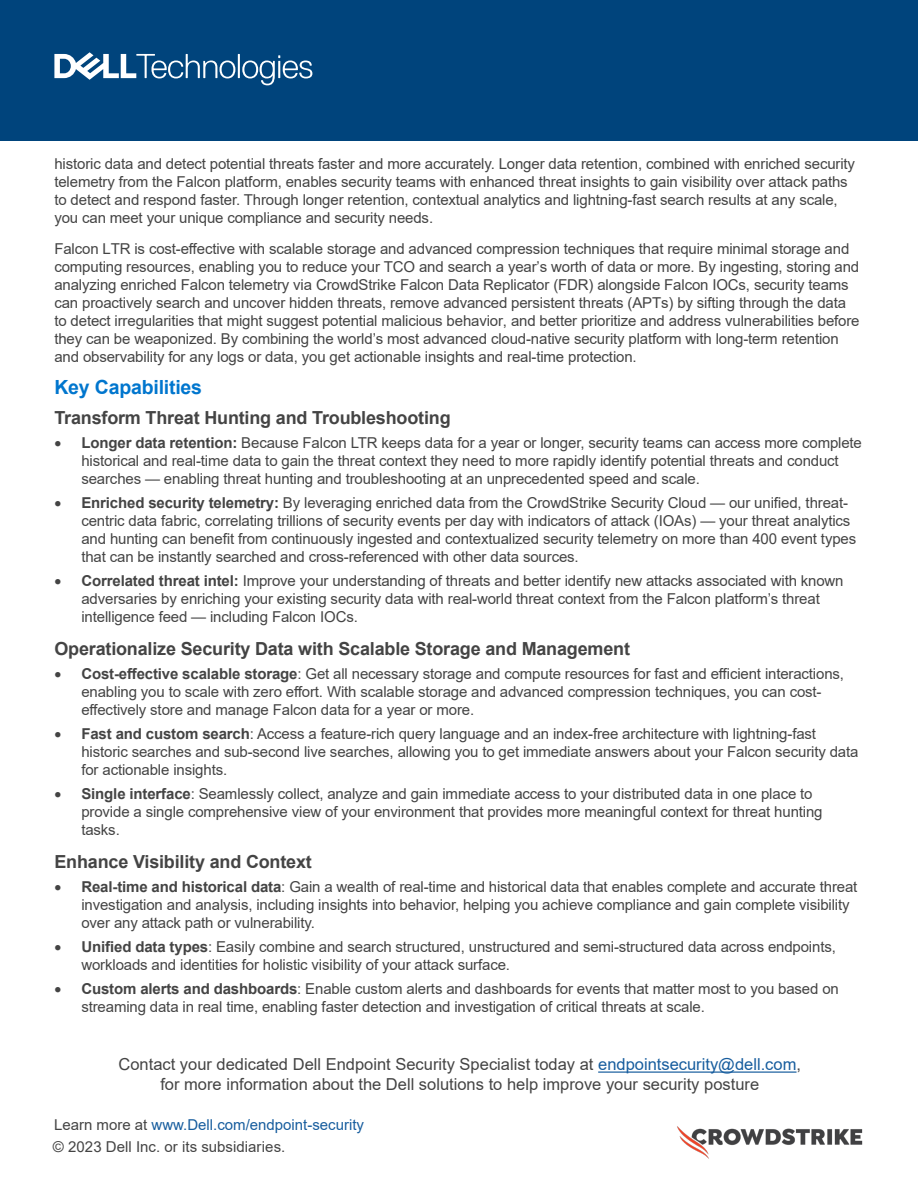
<style>
.page{position:relative;width:918px;height:1188px;background:#fff}
.page>*{position:absolute;margin:0;border:0;box-sizing:border-box;transform-origin:0 0}
.t1{font:700 19.5px "Arial";letter-spacing:-.01em;color:#0076ce}
.List_Paragraph{font:700 18px "Arial";letter-spacing:-.01em;color:#444}
.Body_Text{font:16.5px/19.8px "Arial";color:#444;text-align:center}
.Body_Text-2{font:15px/18px "Arial";letter-spacing:-.01em;color:#444}
.Document_Headline{font:15px "Arial";color:#175d9e}
.BASIC-_CTA{font:15px "Arial";letter-spacing:.005em;color:#444}
.s1{font-weight:700}
.s2{color:#175d9e}
.s3{color:#444}
</style>
<div class="page">
<div style="left:0;top:0;width:918px;height:141px;background:#00447c"></div>
<svg style="left:54px;top:52px;width:258px;height:33px"></svg>
<img style="left:677px;top:1126px;width:186px;height:33px">
<hr style="left:598px;top:1071px;width:199px;height:2px;background:#175d9e">
<p class="Body_Text-2" style="left:54px;top:154px;width:802px">historic data and detect potential threats faster and more accurately. Longer data retention, combined with enriched security telemetry from the Falcon platform, enables security teams with enhanced threat insights to gain visibility over attack paths to detect and respond faster. Through longer retention, contextual analytics and lightning-fast search results at any scale, you can meet your unique compliance and security needs.</p>
<p class="Body_Text-2" style="left:54px;top:240px;width:807px">Falcon LTR is cost-effective with scalable storage and advanced compression techniques that require minimal storage and computing resources, enabling you to reduce your TCO and search a year’s worth of data or more. By ingesting, storing and analyzing enriched Falcon telemetry via CrowdStrike Falcon Data Replicator (FDR) alongside Falcon IOCs, security teams can proactively search and uncover hidden threats, remove advanced persistent threats (APTs) by sifting through the data to detect irregularities that might suggest potential malicious behavior, and better prioritize and address vulnerabilities before they can be weaponized. By combining the world’s most advanced cloud-native security platform with long-term retention and observability for any logs or data, you get actionable insights and real-time protection.</p>
<p class="t1" style="left:54px;top:373px;width:149px">Key Capabilities</p>
<p class="List_Paragraph" style="left:54px;top:405px;width:398px">Transform Threat Hunting and Troubleshooting</p>
<p class="Body_Text-2" style="left:81px;top:433px;width:782px;text-indent:-27px">• <span class="s1">Longer data retention:</span> Because Falcon LTR keeps data for a year or longer, security teams can access more complete historical and real-time data to gain the threat context they need to more rapidly identify potential threats and conduct searches — enabling threat hunting and troubleshooting at an unprecedented speed and scale.</p>
<p class="Body_Text-2" style="left:81px;top:493px;width:776px;text-indent:-27px">• <span class="s1">Enriched security telemetry:</span> By leveraging enriched data from the CrowdStrike Security Cloud — our unified, threat&shy;centric data fabric, correlating trillions of security events per day with indicators of attack (IOAs) — your threat analytics and hunting can benefit from continuously ingested and contextualized security telemetry on more than 400 event types that can be instantly searched and cross-referenced with other data sources.</p>
<p class="Body_Text-2" style="left:81px;top:571px;width:764px;text-indent:-27px">• <span class="s1">Correlated threat intel:</span> Improve your understanding of threats and better identify new attacks associated with known adversaries by enriching your existing security data with real-world threat context from the Falcon platform’s threat intelligence feed — including Falcon IOCs.</p>
<p class="List_Paragraph" style="left:54px;top:636px;width:577px">Operationalize Security Data with Scalable Storage and Management</p>
<p class="Body_Text-2" style="left:81px;top:664px;width:764px;text-indent:-27px">• <span class="s1">Cost-effective scalable storage</span>: Get all necessary storage and compute resources for fast and efficient interactions, enabling you to scale with zero effort. With scalable storage and advanced compression techniques, you can cost&shy;effectively store and manage Falcon data for a year or more.</p>
<p class="Body_Text-2" style="left:81px;top:724px;width:779px;text-indent:-27px">• <span class="s1">Fast and custom search</span>: Access a feature-rich query language and an index-free architecture with lightning-fast historic searches and sub-second live searches, allowing you to get immediate answers about your Falcon security data for actionable insights.</p>
<p class="Body_Text-2" style="left:81px;top:784px;width:743px;text-indent:-27px">• <span class="s1">Single interface</span>: Seamlessly collect, analyze and gain immediate access to your distributed data in one place to provide a single comprehensive view of your environment that provides more meaningful context for threat hunting tasks.</p>
<p class="List_Paragraph" style="left:54px;top:849px;width:259px">Enhance Visibility and Context</p>
<p class="Body_Text-2" style="left:81px;top:877px;width:777px;text-indent:-27px">• <span class="s1">Real-time and historical data</span>: Gain a wealth of real-time and historical data that enables complete and accurate threat investigation and analysis, including insights into behavior, helping you achieve compliance and gain complete visibility over any attack path or vulnerability.</p>
<p class="Body_Text-2" style="left:81px;top:937px;width:756px;text-indent:-27px">• <span class="s1">Unified data types</span>: Easily combine and search structured, unstructured and semi-structured data across endpoints, workloads and identities for holistic visibility of your attack surface.</p>
<p class="Body_Text-2" style="left:81px;top:979px;width:759px;text-indent:-27px">• <span class="s1">Custom alerts and dashboards</span>: Enable custom alerts and dashboards for events that matter most to you based on streaming data in real time, enabling faster detection and investigation of critical threats at scale.</p>
<p class="Body_Text" style="left:119px;top:1055px;width:684px">Contact your dedicated Dell Endpoint Security Specialist today at <span class="s2">endpointsecurity@dell.com</span>, for more information about the Dell solutions to help improve your security posture</p>
<p class="Document_Headline" style="left:54px;top:1114px;width:312px"><span class="s3">Learn more at</span> www.Dell.com/endpoint-security</p>
<p class="BASIC-_CTA" style="left:53px;top:1136px;width:234px">© 2023 Dell Inc. or its subsidiaries.</p>
</div>
